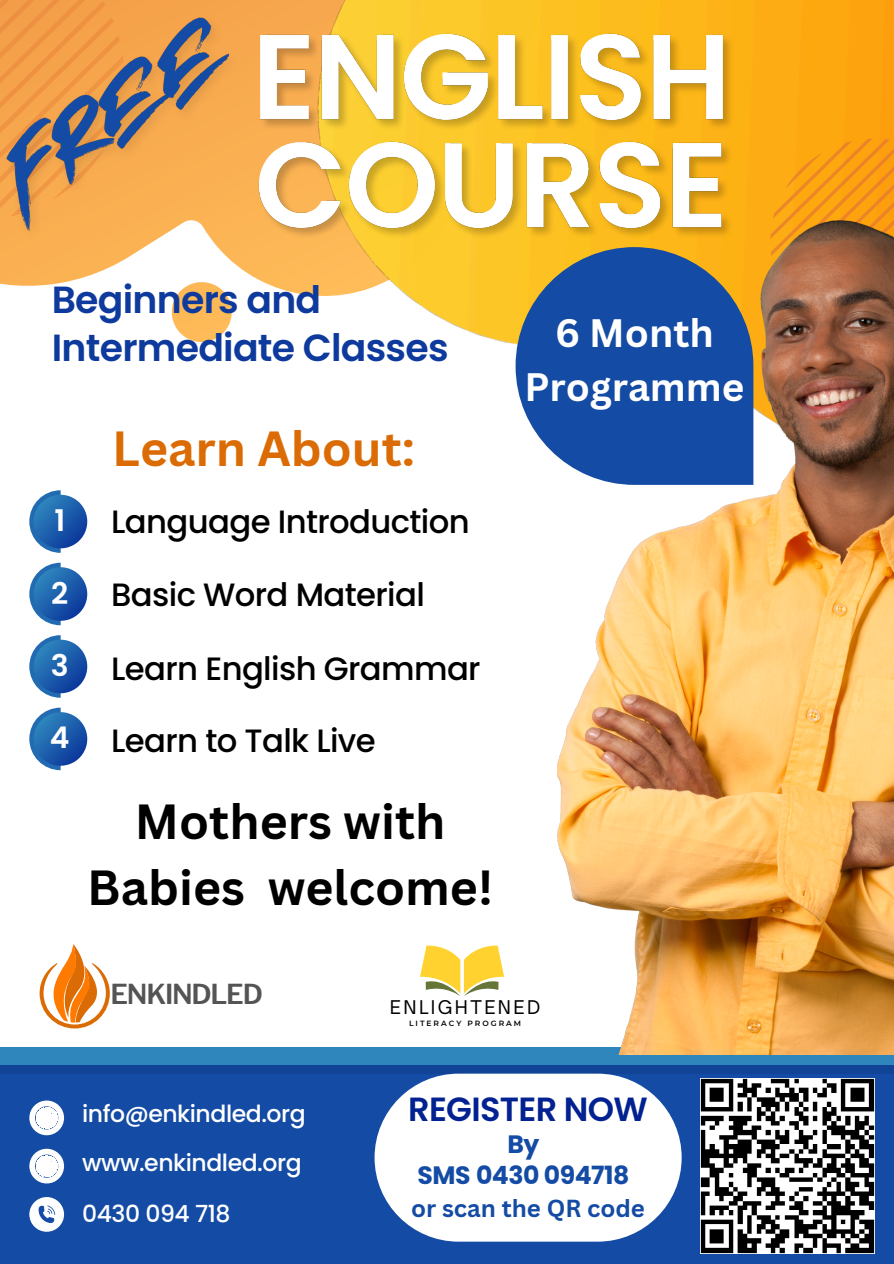
<style>
.page{position:relative;width:894px;height:1264px;background:#fff}
.page>*{position:absolute;margin:0;border:0;box-sizing:border-box;transform-origin:0 0}
.t1{font:700 48px/66.3px "Canva Sans";color:#000;text-align:center}
.t2{font:700 48px "Canva Sans";color:#db6b04}
.t3{font:700 38.55px/53.2px "Canva Sans";color:#fff;text-align:center}
.t4{font:600 37.8px/48.4px "Poppins";letter-spacing:-.02em;color:#0d3a9c}
.t5{font:600 33.45px "Poppins";letter-spacing:-.02em;color:#022292}
.t6{font:500 32.25px "Poppins";letter-spacing:-.02em;color:#000}
.t7{font:600 29.85px "Poppins";color:#fff}
.t8{font:600 27.3px "Libre Franklin";letter-spacing:-.045em;color:#545454}
.t9{font:700 25.05px "Poppins";letter-spacing:-.02em;color:#144ba4}
.t10{font:700 24px "Canva Sans";color:#144ba4}
.t11{font:500 23.55px "Poppins";letter-spacing:-.02em;color:#fff}
.t12{font:18.15px "Open Sauce One";letter-spacing:.135em;color:#000}
.t13{font:600 7.65px "Montserrat";letter-spacing:.26em;color:#000}
</style>
<div class="page">
<svg style="left:0;top:261px;width:301px;height:33px"></svg>
<svg style="left:162px;top:272px;width:79px;height:70px"></svg>
<img style="left:301px;top:0;width:592px;height:344px">
<svg style="left:29px;top:490px;width:58px;height:63px"></svg>
<svg style="left:29px;top:562px;width:58px;height:63px"></svg>
<svg style="left:29px;top:635px;width:58px;height:62px"></svg>
<svg style="left:29px;top:707px;width:58px;height:63px"></svg>
<div style="left:0;top:1047px;width:893px;height:216px;background:#2f86bd"></div>
<div style="left:0;top:1065px;width:893px;height:198px;background:#114496"></div>
<div style="left:0;top:1073px;width:893px;height:190px;background:#144ba4"></div>
<svg style="left:770px;top:139px;width:123px;height:81px;background:#f99f14"></svg>
<div style="left:374px;top:1073px;width:307px;height:168px;background:#fff;border-radius:84px"></div>
<svg style="left:29px;top:1100px;width:35px;height:35px"></svg>
<svg style="left:29px;top:1197px;width:35px;height:34px"></svg>
<img style="left:557px;top:220px;width:336px;height:834px">
<svg style="left:420px;top:945px;width:84px;height:51px"></svg>
<svg style="left:40px;top:944px;width:70px;height:84px"></svg>
<img style="left:700px;top:1078px;width:174px;height:175px">
<svg style="left:29px;top:1148px;width:35px;height:35px"></svg>
<svg style="left:515px;top:247px;width:238px;height:237px;background:#305ca0"></svg>
<img style="left:251px;top:0;width:487px;height:269px">
<img style="left:0;top:0;width:278px;height:261px">
<h6 class="t4" style="left:52px;top:275px;width:398px">Beginners and<br>Intermediate Classes</h6>
<p class="t7" style="left:54px;top:499px;width:12px">1</p>
<p class="t7" style="left:51px;top:572px;width:19px">2</p>
<p class="t7" style="left:51px;top:644px;width:19px">3</p>
<p class="t7" style="left:50px;top:717px;width:21px">4</p>
<p class="t2" style="left:112px;top:415px;width:304px">Learn About:</p>
<p class="t6" style="left:111px;top:499px;width:360px">Language Introduction</p>
<h4 class="t6" style="left:111px;top:571px;width:315px">Basic Word Material</h4>
<h3 class="t6" style="left:111px;top:646px;width:371px">Learn English Grammar</h3>
<p class="t6" style="left:111px;top:718px;width:266px">Learn to Talk Live</p>
<p class="t1" style="left:87px;top:787px;width:407px">Mothers with<br>Babies welcome!</p>
<h6 class="t3" style="left:524px;top:306px;width:221px">6 Month<br>Programme</h6>
<h4 class="t8" style="left:110px;top:977px;width:154px">ENKINDLED</h4>
<p class="t12" style="left:390px;top:995px;width:152px">ENLIGHTENED</p>
<p class="t13" style="left:409px;top:1018px;width:114px">LITERACY PROGRAM</p>
<p class="t11" style="left:82px;top:1097px;width:225px">info@enkindled.org</p>
<p class="t5" style="left:408px;top:1085px;width:241px">REGISTER NOW</p>
<h6 class="t11" style="left:82px;top:1146px;width:221px">www.enkindled.org</h6>
<p class="t11" style="left:82px;top:1196px;width:150px">0430 094 718</p>
<p class="t9" style="left:507px;top:1126px;width:33px">By</p>
<p class="t9" style="left:417px;top:1157px;width:213px">SMS 0430 094718</p>
<p class="t10" style="left:411px;top:1191px;width:235px">or scan the QR code</p>
</div>
